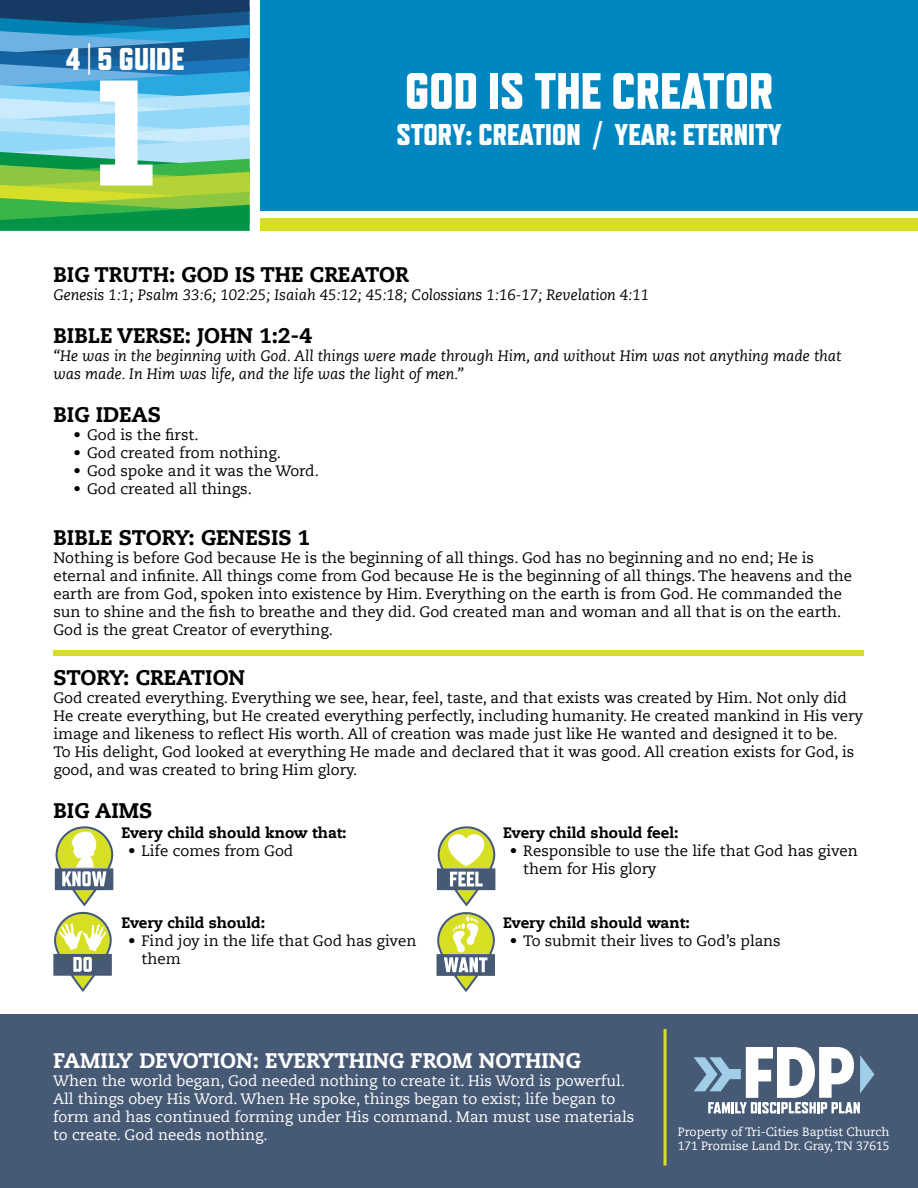
<style>
.page{position:relative;width:918px;height:1188px;background:#fff}
.page>*{position:absolute;margin:0;border:0;box-sizing:border-box;transform-origin:0 0}
.t1{font:800 150px "Refrigerator Deluxe";color:#fff}
.t2{font:800 51px "Refrigerator Deluxe";color:#fff}
.t3{font:800 31.5px "Refrigerator Deluxe";color:#fff}
.t4{font:800 30px "Refrigerator Deluxe";color:#fff}
.t5{font:800 21px "Caecilia LT Std";color:#000}
.t6{font:800 21px "Caecilia LT Std";color:#fff}
.t7{font:15px/18px "Caecilia LT Std";color:#000}
.t8{font:italic 15px/18px "Caecilia LT Std";color:#000}
.t9{font:15px/18px "Caecilia LT Std";color:#fff}
.t10{font:800 15px "Caecilia LT Std";color:#000}
.t11{font:12px/14.4px "Caecilia LT Std";color:#fff}
</style>
<div class="page">
<svg style="left:0;top:0;width:250px;height:231px"></svg>
<div style="left:260px;top:0;width:658px;height:211px;background:#0087c2"></div>
<div style="left:260px;top:219px;width:658px;height:12px;background:#d7df23"></div>
<div style="left:53px;top:650px;width:811px;height:5px;background:#d7df23"></div>
<div style="left:0;top:1014px;width:918px;height:174px;background:#475a75"></div>
<svg style="left:694px;top:1047px;width:180px;height:66px"></svg>
<hr style="left:664px;top:1029px;width:3px;height:137px;background:#d7df23">
<svg style="left:55px;top:826px;width:59px;height:80px"></svg>
<svg style="left:53px;top:912px;width:59px;height:80px"></svg>
<svg style="left:437px;top:826px;width:59px;height:80px"></svg>
<svg style="left:437px;top:912px;width:58px;height:80px"></svg>
<h3 class="t3" style="left:66px;top:40px;width:120px">4 | 5 GUIDE</h3>
<h1 class="t1" style="left:96px;top:44px;width:60px">1</h1>
<h2 class="t2" style="left:405px;top:61px;width:370px">GOD IS THE CREATOR</h2>
<h3 class="t4" style="left:396px;top:116px;width:387px">STORY: CREATION / YEAR: ETERNITY</h3>
<h3 class="t5" style="left:53px;top:261px;width:357px">BIG TRUTH: GOD IS THE CREATOR</h3>
<p class="t8" style="left:53px;top:286px;width:597px">Genesis 1:1; Psalm 33:6; 102:25; Isaiah 45:12; 45:18; Colossians 1:16-17; Revelation 4:11</p>
<h3 class="t5" style="left:53px;top:323px;width:260px">BIBLE VERSE: JOHN 1:2-4</h3>
<p class="t8" style="left:53px;top:347px;width:790px">“He was in the beginning with God. All things were made through Him, and without Him was not anything made that was made. In Him was life, and the life was the light of men.”</p>
<h3 class="t5" style="left:53px;top:402px;width:109px">BIG IDEAS</h3>
<p class="t7" style="left:74px;top:426px;width:126px">• God is the first.</p>
<p class="t7" style="left:74px;top:444px;width:209px">• God created from nothing.</p>
<p class="t7" style="left:74px;top:462px;width:247px">• God spoke and it was the Word.</p>
<p class="t7" style="left:74px;top:480px;width:180px">• God created all things.</p>
<h3 class="t5" style="left:53px;top:524px;width:258px">BIBLE STORY: GENESIS 1</h3>
<p class="t7" style="left:53px;top:549px;width:800px">Nothing is before God because He is the beginning of all things. God has no beginning and no end; He is eternal and infinite. All things come from God because He is the beginning of all things. The heavens and the earth are from God, spoken into existence by Him. Everything on the earth is from God. He commanded the sun to shine and the fish to breathe and they did. God created man and woman and all that is on the earth.<br>God is the great Creator of everything.</p>
<h3 class="t5" style="left:53px;top:665px;width:193px">STORY: CREATION</h3>
<p class="t7" style="left:53px;top:689px;width:811px">God created everything. Everything we see, hear, feel, taste, and that exists was created by Him. Not only did He create everything, but He created everything perfectly, including humanity. He created mankind in His very image and likeness to reflect His worth. All of creation was made just like He wanted and designed it to be.<br>To His delight, God looked at everything He made and declared that it was good. All creation exists for God, is good, and was created to bring Him glory.</p>
<h3 class="t5" style="left:53px;top:798px;width:101px">BIG AIMS</h3>
<p class="t10" style="left:121px;top:823px;width:227px">Every child should know that:</p>
<p class="t7" style="left:128px;top:842px;width:167px">• Life comes from God</p>
<p class="t10" style="left:121px;top:913px;width:145px">Every child should:</p>
<p class="t7" style="left:142px;top:932px;width:276px;text-indent:-14px">• Find joy in the life that God has given them</p>
<p class="t10" style="left:503px;top:823px;width:177px">Every child should feel:</p>
<p class="t7" style="left:523px;top:842px;width:336px;text-indent:-14px">• Responsible to use the life that God has given them for His glory</p>
<p class="t10" style="left:503px;top:913px;width:188px">Every child should want:</p>
<p class="t7" style="left:510px;top:932px;width:273px">• To submit their lives to God’s plans</p>
<h3 class="t6" style="left:53px;top:1048px;width:529px">FAMILY DEVOTION: EVERYTHING FROM NOTHING</h3>
<p class="t9" style="left:53px;top:1072px;width:583px">When the world began, God needed nothing to create it. His Word is powerful.<br>All things obey His Word. When He spoke, things began to exist; life began to form and has continued forming under His command. Man must use materials to create. God needs nothing.</p>
<p class="t11" style="left:678px;top:1125px;width:213px">Property of Tri-Cities Baptist Church<br>171 Promise Land Dr. Gray, TN 37615</p>
</div>
